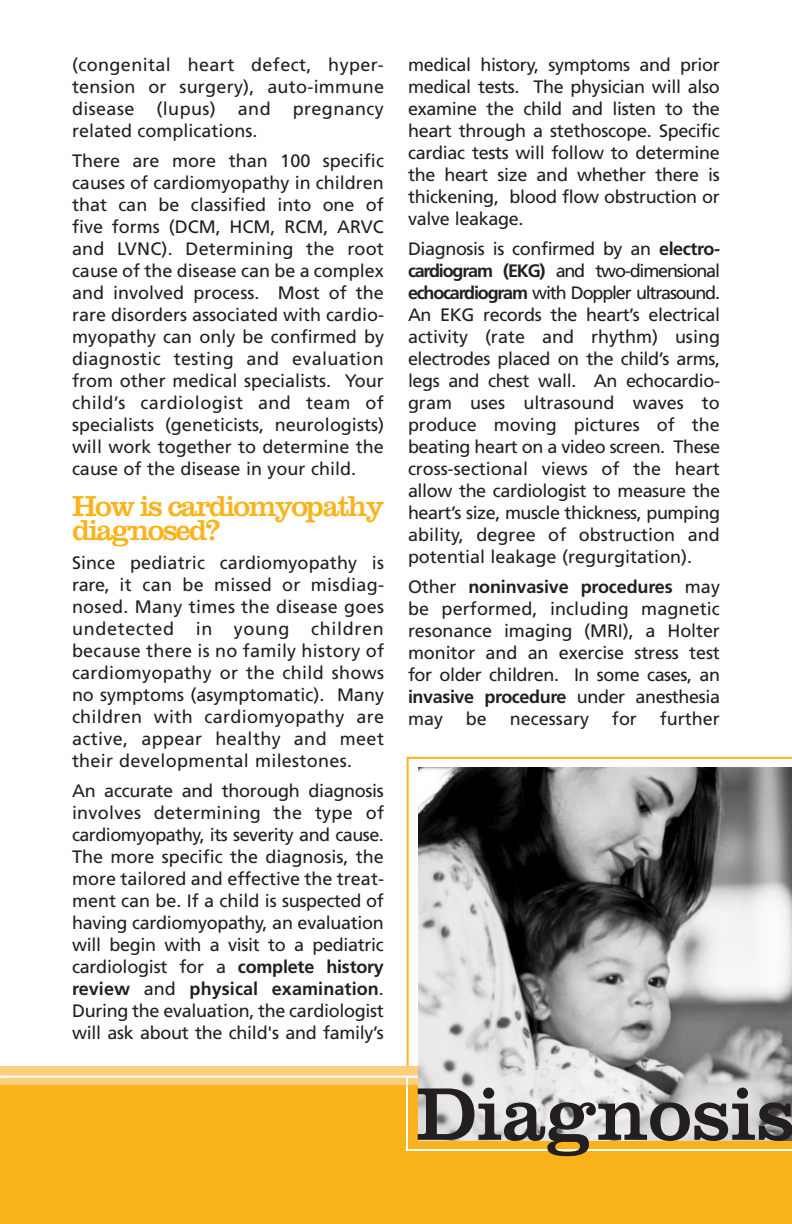
<style>
.page{position:relative;width:792px;height:1224px;background:#fff}
.page>*{position:absolute;margin:0;border:0;box-sizing:border-box;transform-origin:0 0}
.t1{font:77.4px "Clarendon LT Std";color:#231f20}
.t2{font:30px/24px "Clarendon LT Std";letter-spacing:-.06em;color:#fbb31b}
.t3{font:18px/22px "Frutiger";color:#231f20;text-align:justify}
.s1{font-weight:700}
</style>
<div class="page">
<svg style="left:407px;top:757px;width:385px;height:309px"></svg>
<div style="left:0;top:1066px;width:792px;height:158px;background:#fece7c"></div>
<div style="left:0;top:1086px;width:792px;height:138px;background:#fbb31b"></div>
<hr style="left:0;top:1076px;width:792px;height:2px;background:#fff">
<svg style="left:406px;top:1078px;width:386px;height:73px"></svg>
<img style="left:418px;top:768px;width:374px;height:372px">
<p class="t3" style="left:72px;top:55px;width:314px">(congenital heart defect, hyper&shy;tension or surgery), auto-immune disease (lupus) and pregnancy related complications.</p>
<p class="t3" style="left:72px;top:152px;width:314px">There are more than 100 specific causes of cardiomyopathy in children that can be classified into one of five forms (DCM, HCM, RCM, ARVC and LVNC). Determining the root cause of the disease can be a complex and involved process. Most of the rare disorders associated with cardio&shy;myopathy can only be confirmed by diagnostic testing and evaluation from other medical specialists. Your child’s cardiologist and team of specialists (geneticists, neurologists) will work together to determine the cause of the disease in your child.</p>
<p class="t2" style="left:72px;top:497px;width:313px">How is cardiomyopathy diagnosed?</p>
<p class="t3" style="left:72px;top:553px;width:314px">Since pediatric cardiomyopathy is rare, it can be missed or misdiag&shy;nosed. Many times the disease goes undetected in young children because there is no family history of cardiomyopathy or the child shows no symptoms (asymptomatic). Many children with cardiomyopathy are active, appear healthy and meet their developmental milestones.</p>
<p class="t3" style="left:72px;top:782px;width:314px">An accurate and thorough diagnosis involves determining the type of cardiomyopathy, its severity and cause.<br>The more specific the diagnosis, the more tailored and effective the treat&shy;ment can be. If a child is suspected of having cardiomyopathy, an evaluation will begin with a visit to a pediatric cardiologist for a <span class="s1">complete history review</span> and <span class="s1">physical examination</span>.<br>During the evaluation, the cardiologist will ask about the child's and family’s</p>
<p class="t3" style="left:408px;top:55px;width:313px">medical history, symptoms and prior medical tests. The physician will also examine the child and listen to the heart through a stethoscope. Specific cardiac tests will follow to determine the heart size and whether there is thickening, blood flow obstruction or valve leakage.</p>
<p class="t3" style="left:408px;top:240px;width:314px">Diagnosis is confirmed by an <span class="s1">electro&shy;cardiogram (EKG)</span> and two-dimensional <span class="s1">echocardiogram</span> with Doppler ultrasound.<br>An EKG records the heart’s electrical activity (rate and rhythm) using electrodes placed on the child’s arms, legs and chest wall. An echocardio&shy;gram uses ultrasound waves to produce moving pictures of the beating heart on a video screen. These cross-sectional views of the heart allow the cardiologist to measure the heart’s size, muscle thickness, pumping ability, degree of obstruction and potential leakage (regurgitation).</p>
<p class="t3" style="left:408px;top:578px;width:314px">Other <span class="s1">noninvasive procedures</span> may be performed, including magnetic resonance imaging (MRI), a Holter monitor and an exercise stress test for older children. In some cases, an <span class="s1">invasive procedure</span> under anesthesia may</p>
<p class="t3" style="left:466px;top:710px;width:23px">be</p>
<p class="t3" style="left:510px;top:710px;width:81px">necessary</p>
<p class="t3" style="left:612px;top:710px;width:27px">for</p>
<p class="t3" style="left:660px;top:710px;width:62px">further</p>
<p class="t1" style="left:416px;top:1084px;width:380px">Diagnosis</p>
</div>
